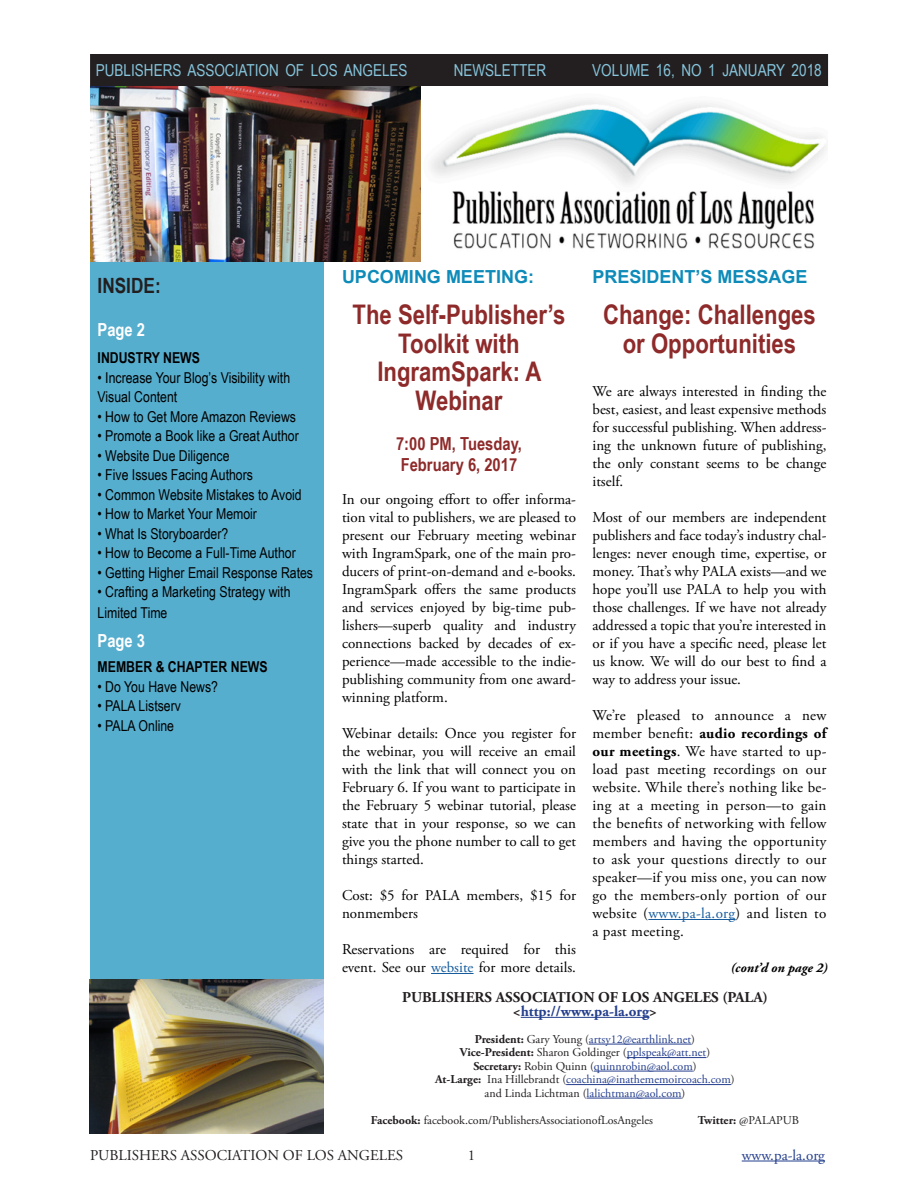
<style>
.page{position:relative;width:918px;height:1188px;background:#fff}
.page>*{position:absolute;margin:0;border:0;box-sizing:border-box;transform-origin:0 0}
.Text_Second_Header{font:700 27px/28.5px "Arial Narrow";color:#8e2a2a;text-align:center}
.Sidebar_Header{font:700 21px "Arial Narrow";color:#231f20}
.Text_Header{font:700 18px "Arial";color:#0e8bb9}
.Text_Second_Header-2{font:700 18px/21px "Arial Narrow";color:#8e2a2a}
.Sidebar_Subhead_1__P{font:700 18px "Arial Narrow";color:#fff}
.Sidebar_Subhead_2{font:700 18px "Arial Narrow";color:#fff}
.t1{font:16.5px "Arial Narrow";color:#86c5dc}
.Main_Text{font:15px/18px "Adobe Garamond Pro";color:#000;text-align:justify}
.Sidebar_Bullet_Item{font:15px/19.5px "Arial Narrow";color:#000}
.Masthead_Header{font:700 15px "Adobe Garamond Pro";color:#231f20}
.t2{font:15px "Adobe Garamond Pro";color:#231f20}
.Sidebar_Subhead_2-2{font:700 15px "Arial Narrow";color:#000}
.Masthead_Header-2{font:700 15px "Adobe Garamond Pro";color:#253f8e}
.t3{font:15px "Adobe Garamond Pro";color:#253f8e}
.Con_t_from_p__X{font:italic 700 13.5px "Adobe Garamond Pro";color:#000}
.Masthead{font:12px/13.5px "Adobe Garamond Pro";color:#253f8e;text-align:center}
.Masthead-2{font:12px "Adobe Garamond Pro";color:#231f20}
.Masthead-3{font:700 12px "Adobe Garamond Pro";color:#231f20}
.s1{color:#175d9e}
.s2{font-weight:700}
.s3{color:#231f20}
.s4{font-weight:700;color:#231f20}
.s5{color:#253f8e}
.s6{font-weight:400}
</style>
<div class="page">
<div style="left:91px;top:55px;width:736px;height:31px;background:#231f20"></div>
<div style="left:90px;top:54px;width:738px;height:33px;border:2px solid #231f20"></div>
<div style="left:90px;top:261px;width:234px;height:873px;background:#56aece"></div>
<hr style="left:742px;top:1161px;width:83px;height:1px;background:#253f8e">
<img style="left:90px;top:979px;width:234px;height:155px">
<img style="left:90px;top:87px;width:736px;height:174px">
<hr style="left:521px;top:1017px;width:128px;height:1px;background:#253f8e">
<hr style="left:589px;top:1044px;width:102px;height:1px;background:#253f8e">
<hr style="left:627px;top:1057px;width:79px;height:1px;background:#253f8e">
<hr style="left:594px;top:1071px;width:99px;height:1px;background:#253f8e">
<hr style="left:566px;top:1084px;width:165px;height:1px;background:#253f8e">
<hr style="left:587px;top:1098px;width:95px;height:1px;background:#253f8e">
<hr style="left:431px;top:973px;width:43px;height:1px;background:#175d9e">
<hr style="left:648px;top:919px;width:88px;height:1px;background:#175d9e">
<p class="t1" style="left:96px;top:59px;width:313px">PUBLISHERS ASSOCIATION OF LOS ANGELES</p>
<p class="t1" style="left:454px;top:59px;width:94px">NEWSLETTER</p>
<p class="t1" style="left:592px;top:59px;width:231px">VOLUME 16, NO 1 JANUARY 2018</p>
<p class="Sidebar_Header" style="left:98px;top:269px;width:65px">INSIDE:</p>
<p class="Sidebar_Subhead_1__P" style="left:98px;top:316px;width:49px">Page 2</p>
<p class="Sidebar_Subhead_2-2" style="left:98px;top:347px;width:104px">INDUSTRY NEWS</p>
<p class="Sidebar_Bullet_Item" style="left:98px;top:367px;width:194px">• Increase Your Blog’s Visibility with<br>Visual Content</p>
<p class="Sidebar_Bullet_Item" style="left:98px;top:406px;width:200px">• How to Get More Amazon Reviews</p>
<p class="Sidebar_Bullet_Item" style="left:98px;top:426px;width:203px">• Promote a Book like a Great Author</p>
<p class="Sidebar_Bullet_Item" style="left:98px;top:445px;width:133px">• Website Due Diligence</p>
<p class="Sidebar_Bullet_Item" style="left:98px;top:465px;width:157px">• Five Issues Facing Authors</p>
<p class="Sidebar_Bullet_Item" style="left:98px;top:484px;width:206px">• Common Website Mistakes to Avoid</p>
<p class="Sidebar_Bullet_Item" style="left:98px;top:504px;width:161px">• How to Market Your Memoir</p>
<p class="Sidebar_Bullet_Item" style="left:98px;top:523px;width:132px">• What Is Storyboarder?</p>
<p class="Sidebar_Bullet_Item" style="left:98px;top:543px;width:200px">• How to Become a Full-Time Author</p>
<p class="Sidebar_Bullet_Item" style="left:98px;top:562px;width:217px">• Getting Higher Email Response Rates</p>
<p class="Sidebar_Bullet_Item" style="left:98px;top:581px;width:194px;line-height:21px">• Crafting a Marketing Strategy with<br>Limited Time</p>
<p class="Sidebar_Subhead_2" style="left:98px;top:627px;width:49px">Page 3</p>
<p class="Sidebar_Subhead_2-2" style="left:98px;top:656px;width:172px">MEMBER &amp; CHAPTER NEWS</p>
<p class="Sidebar_Bullet_Item" style="left:98px;top:676px;width:122px">• Do You Have News?</p>
<p class="Sidebar_Bullet_Item" style="left:98px;top:696px;width:85px">• PALA Listserv</p>
<p class="Sidebar_Bullet_Item" style="left:98px;top:715px;width:78px">• PALA Online</p>
<p class="Text_Header" style="left:342px;top:265px;width:194px">UPCOMING MEETING:</p>
<p class="Text_Second_Header" style="left:353px;top:299px;width:214px">The Self-Publisher’s<br>Toolkit with<br>IngramSpark: A<br>Webinar</p>
<p class="Text_Second_Header-2" style="left:396px;top:432px;width:127px">7:00 PM, Tuesday,<br>February 6, 2017</p>
<p class="Main_Text" style="left:342px;top:491px;width:236px">In our ongoing effort to offer informa&shy;tion vital to publishers, we are pleased to present our February meeting webinar with IngramSpark, one of the main pro&shy;ducers of print-on-demand and e-books.<br>IngramSpark offers the same products and services enjoyed by big-time pub&shy;lishers—superb quality and industry connections backed by decades of ex&shy;perience—made accessible to the indie&shy;publishing community from one award&shy;winning platform.</p>
<p class="Main_Text" style="left:342px;top:725px;width:236px">Webinar details: Once you register for the webinar, you will receive an email with the link that will connect you on February 6. If you want to participate in the February 5 webinar tutorial, please state that in your response, so we can give you the phone number to call to get things started.</p>
<p class="Main_Text" style="left:342px;top:887px;width:235px">Cost: $5 for PALA members, $15 for nonmembers</p>
<p class="Main_Text" style="left:342px;top:941px;width:236px">Reservations are required for this event. See our <span class="s1">website</span> for more details.</p>
<p class="Text_Header" style="left:592px;top:265px;width:217px">PRESIDENT’S MESSAGE</p>
<p class="Text_Second_Header" style="left:603px;top:299px;width:214px">Change: Challenges or Opportunities</p>
<p class="Main_Text" style="left:592px;top:383px;width:235px">We are always interested in finding the best, easiest, and least expensive methods for successful publishing. When address&shy;ing the unknown future of publishing, the only constant seems to be change itself.</p>
<p class="Main_Text" style="left:592px;top:509px;width:236px">Most of our members are independent publishers and face today’s industry chal&shy;lenges: never enough time, expertise, or money. That’s why PALA exists—and we hope you’ll use PALA to help you with those challenges. If we have not already addressed a topic that you’re interested in or if you have a specific need, please let us know. We will do our best to find a way to address your issue.</p>
<p class="Main_Text" style="left:592px;top:707px;width:236px">We’re pleased to announce a new member benefit: <span class="s2">audio recordings of our meetings</span>. We have started to up&shy;load past meeting recordings on our website. While there’s nothing like be&shy;ing at a meeting in person—to gain the benefits of networking with fellow members and having the opportunity to ask your questions directly to our speaker—if you miss one, you can now go the members-only portion of our website (<span class="s1">www.pa-la.org</span>) and listen to a past meeting.</p>
<p class="Con_t_from_p__X" style="left:731px;top:960px;width:98px">(cont’d on page 2)</p>
<p class="Masthead_Header" style="left:402px;top:989px;width:367px">PUBLISHERS ASSOCIATION OF LOS ANGELES (PALA)</p>
<p class="Masthead_Header-2" style="left:513px;top:1002px;width:146px"><span class="s3">&lt;</span>http://www.pa-la.org<span class="s3">&gt;</span></p>
<p class="Masthead" style="left:475px;top:1033px;width:222px"><span class="s4">President:</span> <span class="s3">Gary Young (</span>artsy12@earthlink.net<span class="s3">)</span></p>
<p class="Masthead-2" style="left:460px;top:1045px;width:252px"><span class="s2">Vice-President:</span> Sharon Goldinger (<span class="s5">pplspeak@att.net</span>)</p>
<p class="Masthead" style="left:473px;top:1060px;width:225px"><span class="s4">Secretary:</span> <span class="s3">Robin Quinn (</span>quinnrobin@aol.com<span class="s3">)</span></p>
<p class="Masthead" style="left:435px;top:1073px;width:301px"><span class="s4">At-Large:</span> <span class="s3">Ina Hillebrandt (</span>coachina@inathememoircoach.com<span class="s3">) and Linda Lichtman (</span>lalichtman@aol.com<span class="s3">)</span></p>
<p class="Masthead-2" style="left:371px;top:1113px;width:284px"><span class="s2">Facebook:</span> facebook.com/PublishersAssociationofLosAngeles</p>
<p class="Masthead-3" style="left:698px;top:1113px;width:103px">Twitter: <span class="s6">@PALAPUB</span></p>
<p class="t2" style="left:90px;top:1146px;width:315px">PUBLISHERS ASSOCIATION OF LOS ANGELES</p>
<p class="t2" style="left:468px;top:1146px;width:9px">1</p>
<p class="t3" style="left:742px;top:1146px;width:85px">www.pa-la.org</p>
</div>
